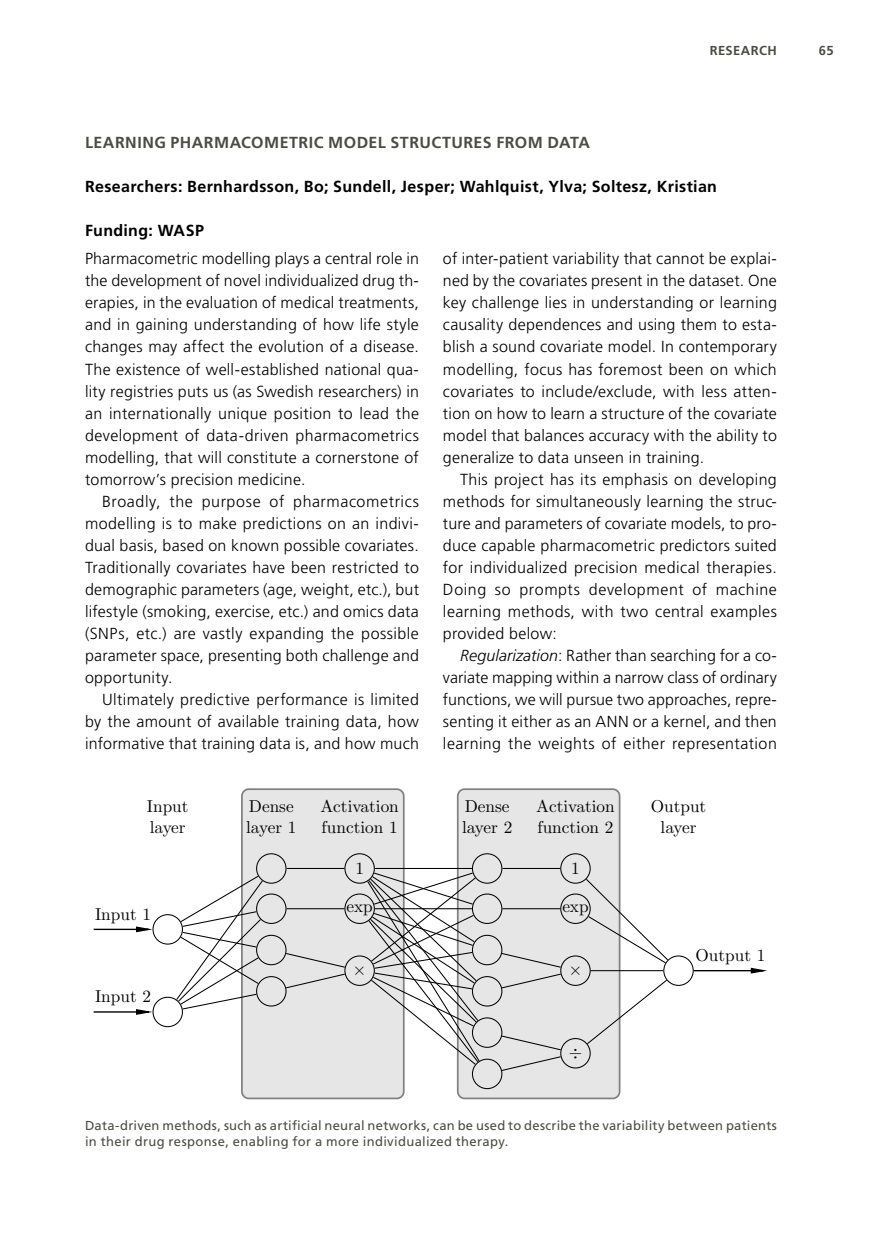
<style>
.page{position:relative;width:879px;height:1248px;background:#fff}
.page>*{position:absolute;margin:0;border:0;box-sizing:border-box;transform-origin:0 0}
.t1{font:17.2px/20.6px "CMR10";color:#000}
.t2{font:17.2px "CMSY10";color:#000}
.Svart_Brödtext_med_i{font:300 16px/22px "Frutiger LT Std";letter-spacing:.015em;color:#000;text-align:justify}
.Svart_Brödtext_utan{font:300 16px/22px "Frutiger LT Std";letter-spacing:.015em;color:#000;text-align:justify}
.Underrubrik_2{font:700 16px "Frutiger LT Std";letter-spacing:.02em;color:#000}
.Grå_Underrubrik_1{font:700 16px "Frutiger LT Std";letter-spacing:.025em;color:#4d4c44}
.Grå_Bild-Fakta_u_ind{font:13px/16px "Frutiger LT Std";letter-spacing:.025em;color:#4d4c44}
.t3{font:700 13px "Frutiger LT Std";letter-spacing:.03em;color:#4d4c44}
.s1{font-style:italic}
</style>
<div class="page">
<div style="left:458px;top:789px;width:161px;height:309px;background:#e6e6e6;border-radius:7px"></div>
<div style="left:457px;top:788px;width:163px;height:311px;border:2px solid #808080;border-radius:7px"></div>
<div style="left:242px;top:789px;width:162px;height:309px;background:#e6e6e6;border-radius:7px"></div>
<div style="left:241px;top:788px;width:163px;height:311px;border:2px solid #808080;border-radius:7px"></div>
<div style="left:256px;top:853px;width:30px;height:30px;border:1px solid #000;border-radius:50%"></div>
<div style="left:344px;top:853px;width:31px;height:30px;border:1px solid #000;border-radius:50%"></div>
<div style="left:472px;top:853px;width:30px;height:30px;border:1px solid #000;border-radius:50%"></div>
<div style="left:560px;top:853px;width:31px;height:30px;border:1px solid #000;border-radius:50%"></div>
<div style="left:256px;top:893px;width:30px;height:30px;border:1px solid #000;border-radius:50%"></div>
<div style="left:344px;top:893px;width:31px;height:30px;border:1px solid #000;border-radius:50%"></div>
<div style="left:472px;top:893px;width:30px;height:30px;border:1px solid #000;border-radius:50%"></div>
<div style="left:560px;top:893px;width:31px;height:30px;border:1px solid #000;border-radius:50%"></div>
<div style="left:152px;top:914px;width:31px;height:30px;border:1px solid #000;border-radius:50%"></div>
<div style="left:256px;top:934px;width:30px;height:31px;border:1px solid #000;border-radius:50%"></div>
<div style="left:472px;top:934px;width:30px;height:31px;border:1px solid #000;border-radius:50%"></div>
<div style="left:344px;top:955px;width:31px;height:30px;border:1px solid #000;border-radius:50%"></div>
<div style="left:560px;top:955px;width:31px;height:30px;border:1px solid #000;border-radius:50%"></div>
<div style="left:663px;top:955px;width:31px;height:30px;border:1px solid #000;border-radius:50%"></div>
<div style="left:256px;top:976px;width:30px;height:30px;border:1px solid #000;border-radius:50%"></div>
<div style="left:472px;top:976px;width:30px;height:30px;border:1px solid #000;border-radius:50%"></div>
<div style="left:152px;top:996px;width:31px;height:31px;border:1px solid #000;border-radius:50%"></div>
<div style="left:472px;top:1017px;width:30px;height:30px;border:1px solid #000;border-radius:50%"></div>
<div style="left:560px;top:1037px;width:31px;height:31px;border:1px solid #000;border-radius:50%"></div>
<div style="left:472px;top:1058px;width:30px;height:30px;border:1px solid #000;border-radius:50%"></div>
<hr style="left:94px;top:928px;width:54px;height:2px;background:#000">
<svg style="left:135px;top:925px;width:20px;height:8px"></svg>
<hr style="left:94px;top:1011px;width:54px;height:1px;background:#000">
<svg style="left:135px;top:1008px;width:19px;height:7px"></svg>
<svg style="left:175px;top:874px;width:89px;height:136px"></svg>
<hr style="left:286px;top:867px;width:58px;height:1px;background:#000">
<hr style="left:286px;top:908px;width:58px;height:1px;background:#000">
<svg style="left:285px;top:952px;width:61px;height:37px"></svg>
<hr style="left:375px;top:867px;width:97px;height:1px;background:#000">
<svg style="left:366px;top:871px;width:114px;height:194px"></svg>
<hr style="left:502px;top:867px;width:58px;height:1px;background:#000">
<hr style="left:502px;top:908px;width:58px;height:1px;background:#000">
<svg style="left:501px;top:952px;width:61px;height:37px"></svg>
<svg style="left:501px;top:1034px;width:61px;height:37px"></svg>
<svg style="left:585px;top:877px;width:84px;height:87px"></svg>
<hr style="left:591px;top:970px;width:72px;height:1px;background:#000">
<svg style="left:586px;top:978px;width:82px;height:67px"></svg>
<hr style="left:694px;top:969px;width:69px;height:2px;background:#000">
<svg style="left:750px;top:967px;width:17px;height:7px"></svg>
<p class="t3" style="left:709px;top:43px;width:69px">RESEARCH</p>
<p class="t3" style="left:819px;top:43px;width:16px">65</p>
<p class="Grå_Underrubrik_1" style="left:85px;top:133px;width:506px">LEARNING PHARMACOMETRIC MODEL STRUCTURES FROM DATA</p>
<p class="Underrubrik_2" style="left:85px;top:177px;width:633px">Researchers: Bernhardsson, Bo; Sundell, Jesper; Wahlquist, Ylva; Soltesz, Kristian</p>
<p class="Underrubrik_2" style="left:85px;top:221px;width:120px">Funding: WASP</p>
<p class="Svart_Brödtext_utan" style="left:85px;top:248px;width:335px">Pharmacometric modelling plays a central role in the development of novel individualized drug th&shy;erapies, in the evaluation of medical treatments, and in gaining understanding of how life style changes may affect the evolution of a disease.<br>The existence of well-established national qua&shy;lity registries puts us (as Swedish researchers) in an internationally unique position to lead the development of data-driven pharmacometrics modelling, that will constitute a cornerstone of tomorrow’s precision medicine.</p>
<p class="Svart_Brödtext_med_i" style="left:85px;top:490px;width:335px;text-indent:17px">Broadly, the purpose of pharmacometrics modelling is to make predictions on an indivi&shy;dual basis, based on known possible covariates.<br>Traditionally covariates have been restricted to demographic parameters (age, weight, etc.), but lifestyle (smoking, exercise, etc.) and omics data (SNPs, etc.) are vastly expanding the possible parameter space, presenting both challenge and opportunity.</p>
<p class="Svart_Brödtext_med_i" style="left:85px;top:688px;width:335px;text-indent:17px">Ultimately predictive performance is limited by the amount of available training data, how informative that training data is, and how much</p>
<p class="Svart_Brödtext_med_i" style="left:443px;top:248px;width:335px">of inter-patient variability that cannot be explai&shy;ned by the covariates present in the dataset. One key challenge lies in understanding or learning causality dependences and using them to esta&shy;blish a sound covariate model. In contemporary modelling, focus has foremost been on which covariates to include/exclude, with less atten&shy;tion on how to learn a structure of the covariate model that balances accuracy with the ability to generalize to data unseen in training.</p>
<p class="Svart_Brödtext_med_i" style="left:443px;top:468px;width:335px;text-indent:17px">This project has its emphasis on developing methods for simultaneously learning the struc&shy;ture and parameters of covariate models, to pro&shy;duce capable pharmacometric predictors suited for individualized precision medical therapies.<br>Doing so prompts development of machine learning methods, with two central examples provided below:</p>
<p class="Svart_Brödtext_med_i" style="left:443px;top:644px;width:335px;text-indent:17px"><span class="s1">Regularization</span>: Rather than searching for a co&shy;variate mapping within a narrow class of ordinary functions, we will pursue two approaches, repre&shy;senting it either as an ANN or a kernel, and then learning the weights of either representation</p>
<p class="t1" style="left:147px;top:797px;width:43px">Input layer</p>
<p class="t1" style="left:246px;top:797px;width:52px">Dense layer 1</p>
<p class="t1" style="left:320px;top:797px;width:80px">Activation function 1</p>
<p class="t1" style="left:462px;top:797px;width:52px">Dense layer 2</p>
<p class="t1" style="left:536px;top:797px;width:80px">Activation function 2</p>
<p class="t1" style="left:651px;top:797px;width:57px;text-align:center">Output layer</p>
<p class="t1" style="left:95px;top:904px;width:57px">Input 1</p>
<p class="t1" style="left:95px;top:987px;width:57px">Input 2</p>
<p class="t1" style="left:355px;top:859px;width:10px">1</p>
<p class="t1" style="left:346px;top:897px;width:28px">exp</p>
<p class="t2" style="left:353px;top:958px;width:15px">×</p>
<p class="t1" style="left:571px;top:859px;width:10px">1</p>
<p class="t1" style="left:562px;top:897px;width:28px">exp</p>
<p class="t2" style="left:569px;top:958px;width:15px">×</p>
<p class="t2" style="left:569px;top:1041px;width:15px">÷</p>
<p class="t1" style="left:695px;top:946px;width:71px">Output 1</p>
<p class="Grå_Bild-Fakta_u_ind" style="left:85px;top:1117px;width:693px">Data-driven methods, such as artificial neural networks, can be used to describe the variability between patients in their drug response, enabling for a more individualized therapy.</p>
</div>
